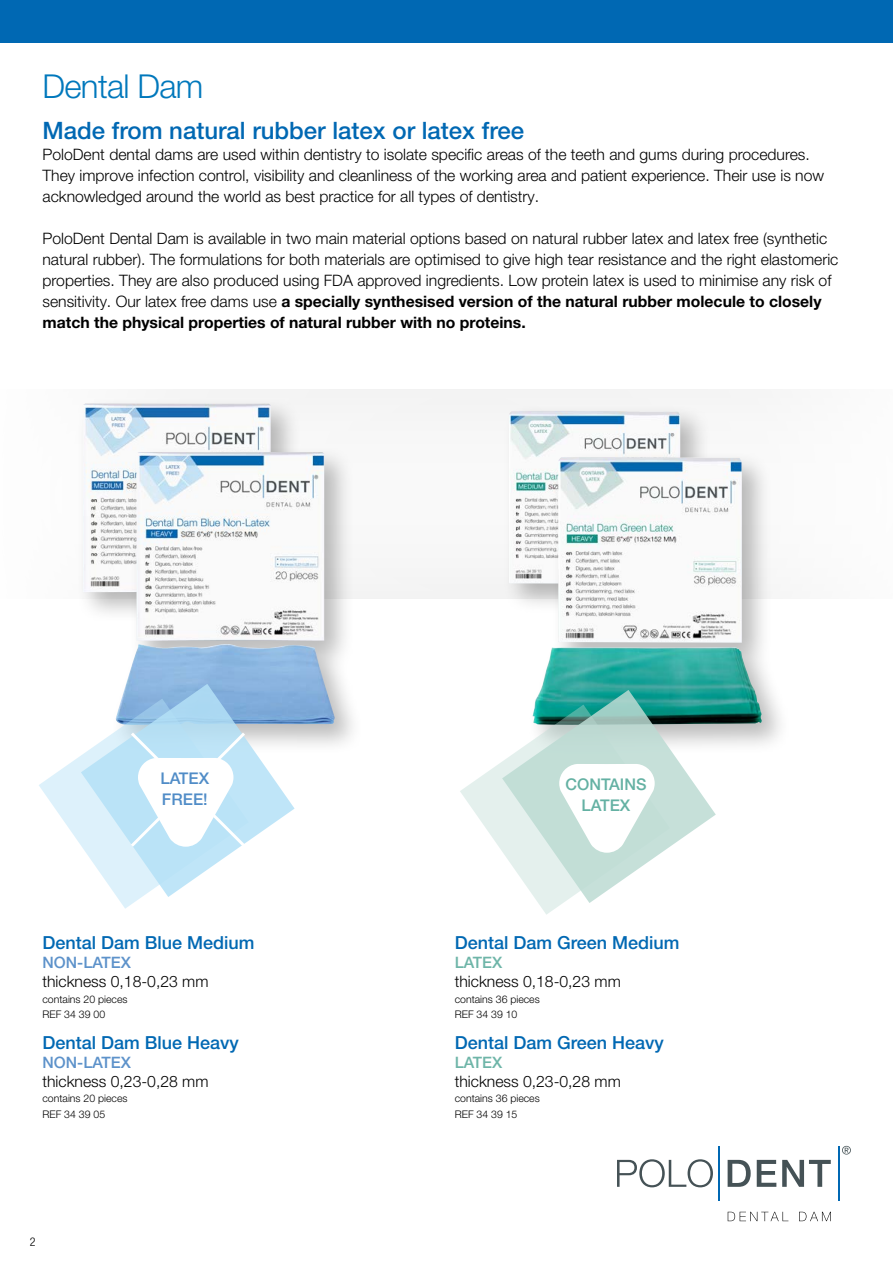
<style>
.page{position:relative;width:893px;height:1263px;background:#fff}
.page>*{position:absolute;margin:0;border:0;box-sizing:border-box;transform-origin:0 0}
.t1{font:300 33px "Helvetica Neue LT Pro";letter-spacing:-.02em;color:#0078bc}
.t2{font:500 24px "Helvetica Neue LT Pro";color:#0068b3}
.t3{font:500 18px "Helvetica Neue LT Pro";color:#0068b3}
.t4{font:500 16.2px/21.6px "Helvetica Neue LT Pro";color:#64b1a3;text-align:center}
.t5{font:500 16.2px/21.6px "Helvetica Neue LT Pro";color:#508cc7}
.t6{font:300 15.75px/21px "Helvetica Neue LT Pro";color:#000}
.t7{font:500 15.75px "Helvetica Neue LT Pro";color:#5d92ca}
.t8{font:500 15.75px "Helvetica Neue LT Pro";color:#6eb5a8}
.t9{font:300 condensed 12px "Helvetica Neue LT Pro";color:#000}
.t10{font:300 10.5px/15.8px "Helvetica Neue LT Pro";color:#000}
.s1{font-weight:700}
</style>
<div class="page">
<div style="left:0;top:0;width:893px;height:43px;background:#0068b3"></div>
<svg style="left:617px;top:1159px;width:96px;height:28px"></svg>
<svg style="left:728px;top:1160px;width:23px;height:27px"></svg>
<svg style="left:757px;top:1160px;width:19px;height:27px"></svg>
<svg style="left:782px;top:1160px;width:49px;height:27px"></svg>
<hr style="left:719px;top:1146px;width:1px;height:54px;background:#0068b3">
<hr style="left:838px;top:1146px;width:2px;height:54px;background:#0068b3">
<svg style="left:842px;top:1146px;width:9px;height:8px"></svg>
<svg style="left:728px;top:1212px;width:60px;height:9px"></svg>
<svg style="left:799px;top:1212px;width:32px;height:9px"></svg>
<div style="left:76px;top:396px;width:226px;height:228px;background:#000;opacity:.27"></div>
<img style="left:83px;top:403px;width:188px;height:189px">
<div style="left:502px;top:404px;width:209px;height:211px;background:#000;opacity:.27"></div>
<img style="left:509px;top:411px;width:171px;height:173px">
<div style="left:110px;top:445px;width:254px;height:310px;background:#000;opacity:.27"></div>
<img style="left:116px;top:452px;width:219px;height:273px">
<div style="left:527px;top:450px;width:265px;height:306px;background:#000;opacity:.27"></div>
<img style="left:533px;top:457px;width:229px;height:268px">
<svg style="left:110px;top:684px;width:185px;height:157px"></svg>
<svg style="left:39px;top:699px;width:210px;height:210px"></svg>
<svg style="left:527px;top:690px;width:189px;height:157px"></svg>
<svg style="left:460px;top:705px;width:210px;height:210px"></svg>
<h1 class="t1" style="left:43px;top:66px;width:162px">Dental Dam</h1>
<h2 class="t2" style="left:43px;top:116px;width:483px">Made from natural rubber latex or latex free</h2>
<p class="t6" style="left:43px;top:144px;width:783px">PoloDent dental dams are used within dentistry to isolate specific areas of the teeth and gums during procedures.<br>They improve infection control, visibility and cleanliness of the working area and patient experience. Their use is now acknowledged around the world as best practice for all types of dentistry.</p>
<p class="t6" style="left:43px;top:228px;width:797px">PoloDent Dental Dam is available in two main material options based on natural rubber latex and latex free (synthetic natural rubber). The formulations for both materials are optimised to give high tear resistance and the right elastomeric properties. They are also produced using FDA approved ingredients. Low protein latex is used to minimise any risk of sensitivity. Our latex free dams use <span class="s1">a specially synthesised version of the natural rubber molecule to closely match the physical properties of natural rubber with no proteins.</span></p>
<p class="t5" style="left:160px;top:767px;width:50px">LATEX<br>FREE!</p>
<p class="t4" style="left:565px;top:773px;width:83px">CONTAINS<br>LATEX</p>
<p class="t3" style="left:43px;top:932px;width:214px">Dental Dam Blue Medium</p>
<p class="t7" style="left:43px;top:953px;width:90px">NON-LATEX</p>
<p class="t6" style="left:43px;top:970px;width:167px">thickness 0,18-0,23 mm</p>
<p class="t10" style="left:43px;top:991px;width:86px">contains 20 pieces<br>REF 34 39 00</p>
<p class="t3" style="left:43px;top:1031px;width:198px">Dental Dam Blue Heavy</p>
<p class="t7" style="left:43px;top:1053px;width:90px">NON-LATEX</p>
<p class="t6" style="left:43px;top:1070px;width:167px">thickness 0,23-0,28 mm</p>
<p class="t10" style="left:43px;top:1090px;width:86px">contains 20 pieces<br>REF 34 39 05</p>
<p class="t9" style="left:30px;top:1235px;width:7px">2</p>
<p class="t3" style="left:455px;top:932px;width:226px">Dental Dam Green Medium</p>
<p class="t8" style="left:455px;top:953px;width:49px">LATEX</p>
<p class="t6" style="left:455px;top:970px;width:167px">thickness 0,18-0,23 mm</p>
<p class="t10" style="left:455px;top:991px;width:86px">contains 36 pieces<br>REF 34 39 10</p>
<p class="t3" style="left:455px;top:1031px;width:211px">Dental Dam Green Heavy</p>
<p class="t8" style="left:455px;top:1053px;width:49px">LATEX</p>
<p class="t6" style="left:455px;top:1070px;width:167px">thickness 0,23-0,28 mm</p>
<p class="t10" style="left:455px;top:1090px;width:86px">contains 36 pieces<br>REF 34 39 15</p>
</div>
